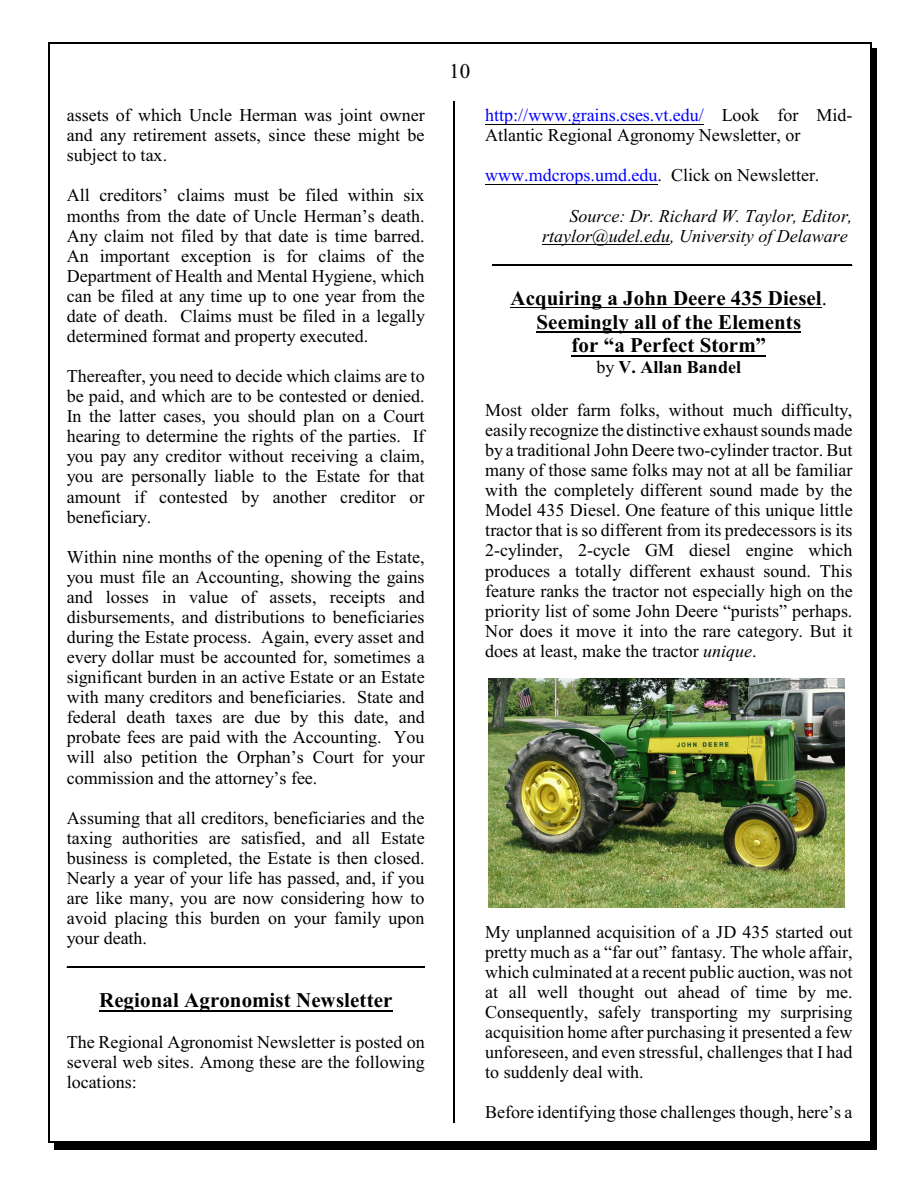
<style>
.page{position:relative;width:918px;height:1188px;background:#fff}
.page>*{position:absolute;margin:0;border:0;box-sizing:border-box;transform-origin:0 0}
.t1{font:700 21px/23.5px "Times New Roman";letter-spacing:.005em;color:#000;text-align:center}
.t2{font:21px "Times New Roman";color:#000}
.t3{font:18px/20.1px "Times New Roman";color:#000;text-align:justify}
.t4{font:italic 18px/20px "Times New Roman";color:#000;text-align:right}
.t5{font:18px "Times New Roman";color:#00f}
.t6{font:700 18px "Times New Roman";color:#000}
.s1{color:#00f}
.s2{color:#000}
.s3{font-weight:400}
.s4{font-style:italic}
</style>
<div class="page">
<hr style="left:49px;top:42px;width:1px;height:1101px;background:#000">
<hr style="left:870px;top:42px;width:1px;height:1101px;background:#000">
<hr style="left:49px;top:42px;width:822px;height:2px;background:#000">
<hr style="left:49px;top:1142px;width:822px;height:1px;background:#000">
<div style="left:871px;top:49px;width:6px;height:1100px;background:#000"></div>
<div style="left:54px;top:1143px;width:823px;height:6px;background:#000"></div>
<hr style="left:454px;top:101px;width:1px;height:1021px;background:#000">
<hr style="left:67px;top:966px;width:358px;height:2px;background:#000">
<hr style="left:99px;top:1010px;width:293px;height:1px;background:#000">
<hr style="left:485px;top:124px;width:219px;height:1px;background:#000">
<hr style="left:485px;top:184px;width:173px;height:1px;background:#000">
<hr style="left:542px;top:244px;width:128px;height:1px;background:#000">
<hr style="left:492px;top:264px;width:360px;height:2px;background:#000">
<hr style="left:511px;top:307px;width:311px;height:1px;background:#000">
<hr style="left:537px;top:332px;width:264px;height:1px;background:#000">
<hr style="left:572px;top:355px;width:194px;height:1px;background:#000">
<img style="left:489px;top:679px;width:355px;height:229px">
<p class="t3" style="left:67px;top:107px;width:359px">assets of which Uncle Herman was joint owner and any retirement assets, since these might be subject to tax.</p>
<p class="t3" style="left:67px;top:187px;width:360px">All creditors’ claims must be filed within six months from the date of Uncle Herman’s death.<br>Any claim not filed by that date is time barred.<br>An important exception is for claims of the Department of Health and Mental Hygiene, which can be filed at any time up to one year from the date of death. Claims must be filed in a legally determined format and property executed.</p>
<p class="t3" style="left:67px;top:368px;width:359px">Thereafter, you need to decide which claims are to be paid, and which are to be contested or denied.<br>In the latter cases, you should plan on a Court hearing to determine the rights of the parties. If you pay any creditor without receiving a claim, you are personally liable to the Estate for that amount if contested by another creditor or beneficiary.</p>
<p class="t3" style="left:67px;top:548px;width:359px">Within nine months of the opening of the Estate, you must file an Accounting, showing the gains and losses in value of assets, receipts and disbursements, and distributions to beneficiaries during the Estate process. Again, every asset and every dollar must be accounted for, sometimes a significant burden in an active Estate or an Estate with many creditors and beneficiaries. State and federal death taxes are due by this date, and probate fees are paid with the Accounting. You will also petition the Orphan’s Court for your commission and the attorney’s fee.</p>
<p class="t3" style="left:67px;top:809px;width:359px">Assuming that all creditors, beneficiaries and the taxing authorities are satisfied, and all Estate business is completed, the Estate is then closed.<br>Nearly a year of your life has passed, and, if you are like many, you are now considering how to avoid placing this burden on your family upon your death.</p>
<p class="t1" style="left:99px;top:991px;width:295px">Regional Agronomist Newsletter</p>
<p class="t3" style="left:67px;top:1033px;width:360px">The Regional Agronomist Newsletter is posted on several web sites. Among these are the following locations:</p>
<p class="t2" style="left:449px;top:64px;width:23px">10</p>
<p class="t3" style="left:485px;top:107px;width:369px"><span class="s1">http://www.grains.cses.vt.edu/</span> Look for Mid-<br>Atlantic Regional Agronomy Newsletter, or</p>
<p class="t5" style="left:485px;top:169px;width:336px">www.mdcrops.umd.edu<span class="s2">. Click on Newsletter.</span></p>
<p class="t4" style="left:542px;top:207px;width:312px">Source: Dr. Richard W. Taylor, Editor, rtaylor@udel.edu, University of Delaware</p>
<p class="t1" style="left:511px;top:288px;width:318px">Acquiring a John Deere 435 Diesel<span class="s3">.<br></span>Seemingly all of the Elements<br>for “a Perfect Storm”</p>
<p class="t6" style="left:597px;top:361px;width:146px"><span class="s3">by</span> V. Allan Bandel</p>
<p class="t3" style="left:485px;top:402px;width:369px">Most older farm folks, without much difficulty, easily recognize the distinctive exhaust sounds made by a traditional John Deere two-cylinder tractor. But many of those same folks may not at all be familiar with the completely different sound made by the Model 435 Diesel. One feature of this unique little tractor that is so different from its predecessors is its 2-cylinder, 2-cycle GM diesel engine which produces a totally different exhaust sound. This feature ranks the tractor not especially high on the priority list of some John Deere “purists” perhaps.<br>Nor does it move it into the rare category. But it does at least, make the tractor <span class="s4">unique</span>.</p>
<p class="t3" style="left:485px;top:923px;width:369px">My unplanned acquisition of a JD 435 started out pretty much as a “far out” fantasy. The whole affair, which culminated at a recent public auction, was not at all well thought out ahead of time by me.<br>Consequently, safely transporting my surprising acquisition home after purchasing it presented a few unforeseen, and even stressful, challenges that I had to suddenly deal with.</p>
<p class="t3" style="left:485px;top:1104px;width:369px">Before identifying those challenges though, here’s a</p>
</div>
